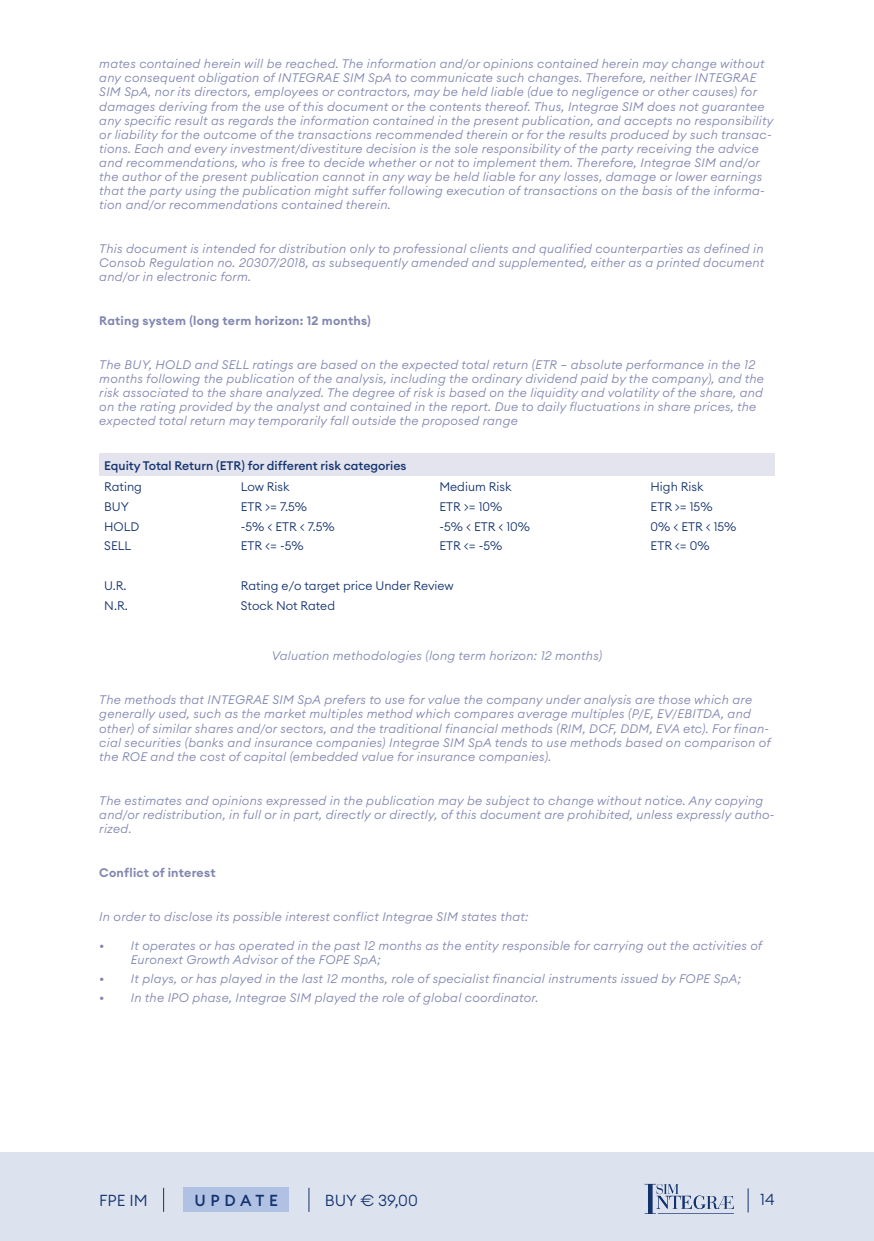
<style>
.page{position:relative;width:874px;height:1241px;background:#fff}
.page>*{position:absolute;margin:0;border:0;box-sizing:border-box;transform-origin:0 0}
.t1{font:300 15.75px "Euclid Circular A";color:#13336d}
.t2{font:500 15.75px "Euclid Circular A";letter-spacing:.3em;color:#13336d}
.t3{font:italic 300 12.25px/14px "Euclid Circular A";letter-spacing:.02em;color:#8186af}
.t4{font:300 12.25px "Euclid Circular A";color:#13336d}
.t5{font:600 12.25px "Euclid Circular A";letter-spacing:.02em;color:#8186af}
.t6{font:500 12.25px "Euclid Circular A";color:#13336d}
</style>
<div class="page">
<div style="left:0;top:1152px;width:873px;height:88px;background:#dde3ee"></div>
<svg style="left:163px;top:1187px;width:1px;height:24px"></svg>
<div style="left:183px;top:1187px;width:106px;height:24px;background:#b1c1e4"></div>
<svg style="left:308px;top:1187px;width:1px;height:24px"></svg>
<svg style="left:747px;top:1188px;width:1px;height:24px"></svg>
<svg style="left:644px;top:1183px;width:89px;height:30px"></svg>
<div style="left:99px;top:453px;width:675px;height:23px;background:#e4e4ef"></div>
<p class="t3" style="left:99px;top:57px;width:675px">mates contained herein will be reached. The information and/or opinions contained herein may change without any consequent obligation of INTEGRAE SIM SpA to communicate such changes. Therefore, neither INTEGRAE SIM SpA, nor its directors, employees or contractors, may be held liable (due to negligence or other causes) for damages deriving from the use of this document or the contents thereof. Thus, Integrae SIM does not guarantee any specific result as regards the information contained in the present publication, and accepts no responsibility or liability for the outcome of the transactions recommended therein or for the results produced by such transac&shy;tions. Each and every investment/divestiture decision is the sole responsibility of the party receiving the advice and recommendations, who is free to decide whether or not to implement them. Therefore, Integrae SIM and/or the author of the present publication cannot in any way be held liable for any losses, damage or lower earnings that the party using the publication might suffer following execution of transactions on the basis of the informa&shy;tion and/or recommendations contained therein.</p>
<p class="t3" style="left:99px;top:241px;width:666px;text-align:justify">This document is intended for distribution only to professional clients and qualified counterparties as defined in Consob Regulation no. 20307/2018, as subsequently amended and supplemented, either as a printed document and/or in electronic form.</p>
<p class="t5" style="left:99px;top:313px;width:273px">Rating system (long term horizon: 12 months)</p>
<p class="t3" style="left:99px;top:357px;width:665px">The BUY, HOLD and SELL ratings are based on the expected total return (ETR – absolute performance in the 12 months following the publication of the analysis, including the ordinary dividend paid by the company), and the risk associated to the share analyzed. The degree of risk is based on the liquidity and volatility of the share, and on the rating provided by the analyst and contained in the report. Due to daily fluctuations in share prices, the expected total return may temporarily fall outside the proposed range</p>
<p class="t6" style="left:104px;top:457px;width:303px">Equity Total Return (ETR) for different risk categories</p>
<p class="t4" style="left:104px;top:478px;width:39px">Rating</p>
<p class="t4" style="left:241px;top:478px;width:50px">Low Risk</p>
<p class="t4" style="left:439px;top:478px;width:74px">Medium Risk</p>
<p class="t4" style="left:650px;top:478px;width:55px">High Risk</p>
<p class="t4" style="left:104px;top:498px;width:26px">BUY</p>
<p class="t4" style="left:241px;top:498px;width:68px">ETR &gt;= 7.5%</p>
<p class="t4" style="left:439px;top:498px;width:64px">ETR &gt;= 10%</p>
<p class="t4" style="left:650px;top:498px;width:63px">ETR &gt;= 15%</p>
<p class="t4" style="left:104px;top:518px;width:37px">HOLD</p>
<p class="t4" style="left:241px;top:518px;width:95px">-5% &lt; ETR &lt; 7.5%</p>
<p class="t4" style="left:439px;top:518px;width:92px">-5% &lt; ETR &lt; 10%</p>
<p class="t4" style="left:650px;top:518px;width:87px">0% &lt; ETR &lt; 15%</p>
<p class="t4" style="left:104px;top:538px;width:28px">SELL</p>
<p class="t4" style="left:241px;top:538px;width:64px">ETR &lt;= -5%</p>
<p class="t4" style="left:439px;top:538px;width:64px">ETR &lt;= -5%</p>
<p class="t4" style="left:650px;top:538px;width:60px">ETR &lt;= 0%</p>
<p class="t4" style="left:104px;top:577px;width:24px">U.R.</p>
<p class="t4" style="left:241px;top:577px;width:214px">Rating e/o target price Under Review</p>
<p class="t4" style="left:104px;top:597px;width:25px">N.R.</p>
<p class="t4" style="left:241px;top:597px;width:96px">Stock Not Rated</p>
<p class="t3" style="left:272px;top:649px;width:332px">Valuation methodologies (long term horizon: 12 months)</p>
<p class="t3" style="left:99px;top:692px;width:672px">The methods that INTEGRAE SIM SpA prefers to use for value the company under analysis are those which are generally used, such as the market multiples method which compares average multiples (P/E, EV/EBITDA, and other) of similar shares and/or sectors, and the traditional financial methods (RIM, DCF, DDM, EVA etc). For finan&shy;cial securities (banks and insurance companies) Integrae SIM SpA tends to use methods based on comparison of the ROE and the cost of capital (embedded value for insurance companies).</p>
<p class="t3" style="left:99px;top:793px;width:676px">The estimates and opinions expressed in the publication may be subject to change without notice. Any copying and/or redistribution, in full or in part, directly or directly, of this document are prohibited, unless expressly autho&shy;rized.</p>
<p class="t5" style="left:99px;top:864px;width:118px">Conflict of interest</p>
<p class="t3" style="left:99px;top:908px;width:430px">In order to disclose its possible interest conflict Integrae SIM states that:</p>
<p class="t3" style="left:131px;top:937px;width:632px;text-indent:-31px">• It operates or has operated in the past 12 months as the entity responsible for carrying out the activities of<br>Euronext Growth Advisor of the FOPE SpA;</p>
<p class="t3" style="left:99px;top:971px;width:643px">• It plays, or has played in the last 12 months, role of specialist financial instruments issued by FOPE SpA;</p>
<p class="t3" style="left:99px;top:990px;width:440px">• In the IPO phase, Integrae SIM played the role of global coordinator.</p>
<p class="t1" style="left:99px;top:1189px;width:50px">FPE IM</p>
<p class="t2" style="left:194px;top:1190px;width:85px">UPDATE</p>
<p class="t1" style="left:325px;top:1189px;width:94px">BUY € 39,00</p>
<p class="t1" style="left:759px;top:1188px;width:16px">14</p>
</div>
